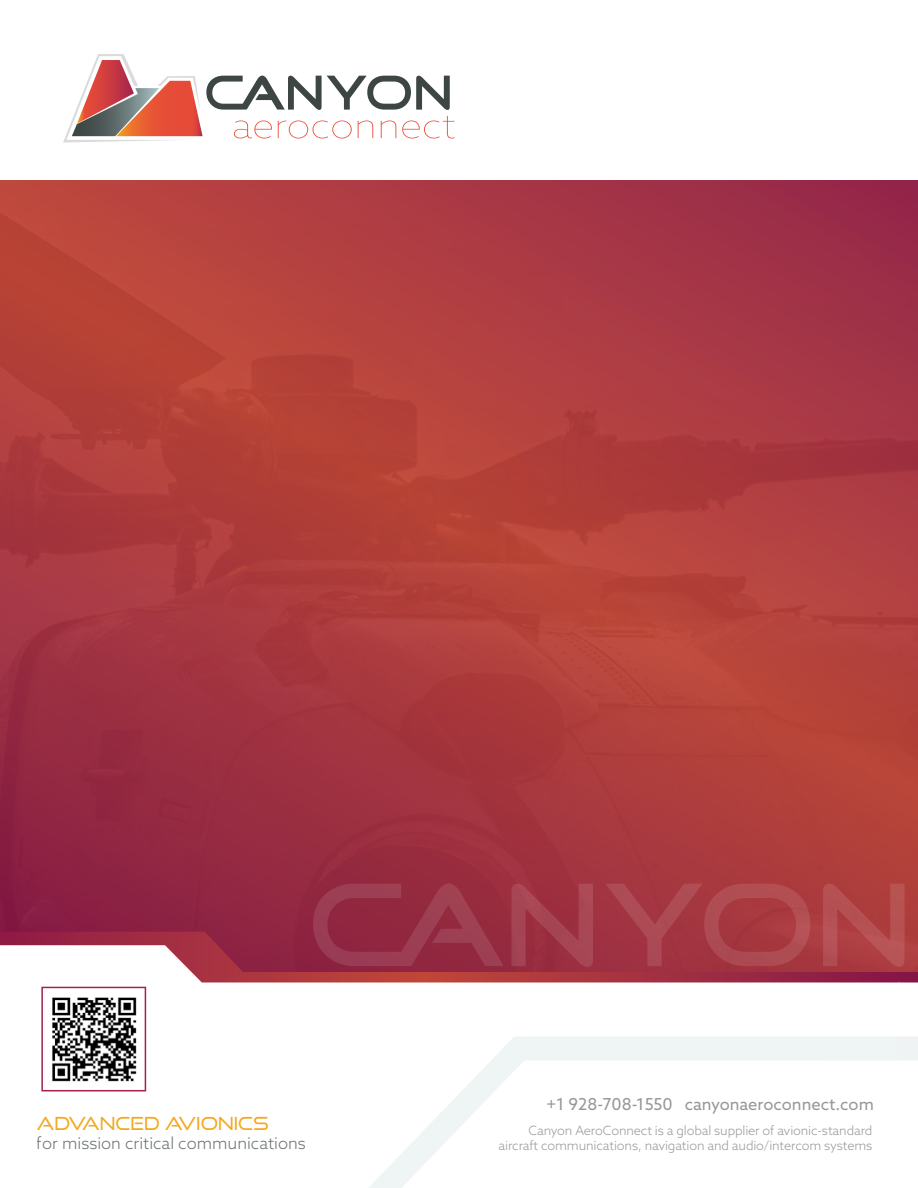
<style>
.page{position:relative;width:918px;height:1188px;background:#fff}
.page>*{position:absolute;margin:0;border:0;box-sizing:border-box;transform-origin:0 0}
.t1{font:18px "Good Times Bk";color:#f4a81d}
.t2{font:16.5px "Azo Sans";color:#949998}
.t3{font:300 16.5px "Azo Sans";color:#3d4643}
.t4{font:300 12.75px/15px "Azo Sans";letter-spacing:-.01em;color:#949998;text-align:right}
</style>
<div class="page">
<svg style="left:369px;top:1037px;width:549px;height:151px"></svg>
<img style="left:0;top:180px;width:918px;height:792px">
<svg style="left:63px;top:54px;width:392px;height:89px"></svg>
<img style="left:52px;top:997px;width:85px;height:85px">
<div style="left:41px;top:987px;width:105px;height:104px;border:2px solid #a1224e"></div>
<svg style="left:313px;top:883px;width:191px;height:83px;background:#963046"></svg>
<svg style="left:511px;top:884px;width:82px;height:83px;background:#a03949"></svg>
<svg style="left:605px;top:884px;width:205px;height:82px;background:#a73d47"></svg>
<svg style="left:823px;top:884px;width:82px;height:83px;background:#b14749"></svg>
<svg style="left:887px;top:981px;width:29px;height:2px"></svg>
<h1 class="t1" style="left:37px;top:1112px;width:233px">ADVANCED AVIONICS</h1>
<p class="t3" style="left:37px;top:1133px;width:271px">for mission critical communications</p>
<p class="t2" style="left:547px;top:1093px;width:329px">+1 928-708-1550 canyonaeroconnect.com</p>
<p class="t4" style="left:499px;top:1123px;width:375px">Canyon AeroConnect is a global supplier of avionic-standard aircraft communications, navigation and audio/intercom systems</p>
</div>
